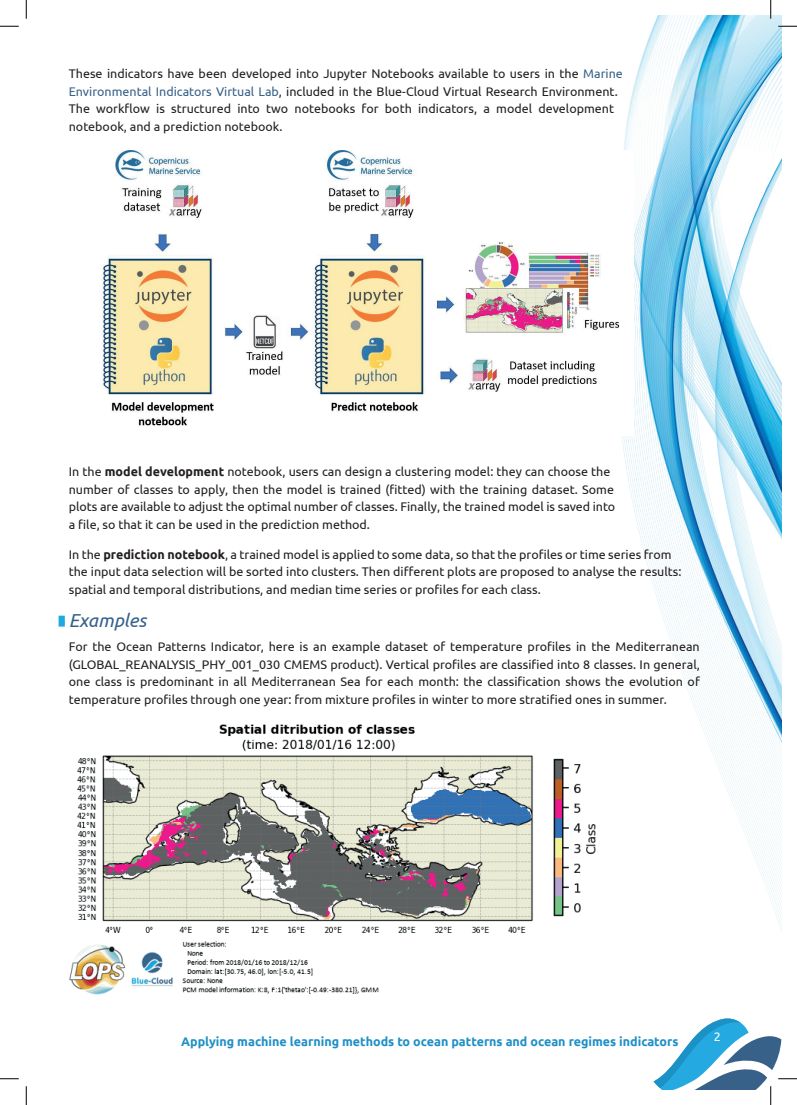
<style>
.page{position:relative;width:797px;height:1105px;background:#fff}
.page>*{position:absolute;margin:0;border:0;box-sizing:border-box;transform-origin:0 0}
.t1{font:italic 18.75px "Ubuntu";color:#36618b}
.t2{font:12.5px/17.5px "Ubuntu";color:#231f20}
.t3{font:700 12.5px "Ubuntu";color:#2090c6}
.t4{font:12.5px "Ubuntu";color:#fff}
.s1{color:#386189}
.s2{font-weight:700}
</style>
<div class="page">
<img style="left:621px;top:16px;width:160px;height:913px">
<div style="left:59px;top:616px;width:6px;height:11px;background:#1fa9e1"></div>
<img style="left:101px;top:150px;width:532px;height:285px">
<img style="left:69px;top:724px;width:527px;height:271px">
<svg style="left:0;top:25px;width:19px;height:2px"></svg>
<svg style="left:778px;top:25px;width:19px;height:2px"></svg>
<svg style="left:0;top:1078px;width:19px;height:1px"></svg>
<svg style="left:25px;top:0;width:2px;height:19px"></svg>
<svg style="left:25px;top:1086px;width:2px;height:19px"></svg>
<svg style="left:770px;top:0;width:1px;height:19px"></svg>
<svg style="left:653px;top:1018px;width:144px;height:87px"></svg>
<p class="t2" style="left:69px;top:65px;width:555px">These indicators have been developed into Jupyter Notebooks available to users in the <span class="s1">Marine Environmental Indicators Virtual Lab</span>, included in the Blue-Cloud Virtual Research Environment.<br>The workflow is structured into two notebooks for both indicators, a model development notebook, and a prediction notebook.</p>
<p class="t2" style="left:69px;top:462px;width:548px">In the <span class="s2">model development</span> notebook, users can design a clustering model: they can choose the number of classes to apply, then the model is trained (fitted) with the training dataset. Some plots are available to adjust the optimal number of classes. Finally, the trained model is saved into a file, so that it can be used in the prediction method.</p>
<p class="t2" style="left:69px;top:545px;width:614px">In the <span class="s2">prediction notebook</span>, a trained model is applied to some data, so that the profiles or time series from the input data selection will be sorted into clusters. Then different plots are proposed to analyse the results: spatial and temporal distributions, and median time series or profiles for each class.</p>
<h1 class="t1" style="left:69px;top:609px;width:79px">Examples</h1>
<p class="t2" style="left:69px;top:638px;width:632px;text-align:justify">For the Ocean Patterns Indicator, here is an example dataset of temperature profiles in the Mediterranean (GLOBAL_REANALYSIS_PHY_001_030 CMEMS product). Vertical profiles are classified into 8 classes. In general, one class is predominant in all Mediterranean Sea for each month: the classification shows the evolution of temperature profiles through one year: from mixture profiles in winter to more stratified ones in summer.</p>
<p class="t3" style="left:181px;top:1034px;width:499px">Applying machine learning methods to ocean patterns and ocean regimes indicators</p>
<p class="t4" style="left:714px;top:1029px;width:9px">2</p>
</div>
